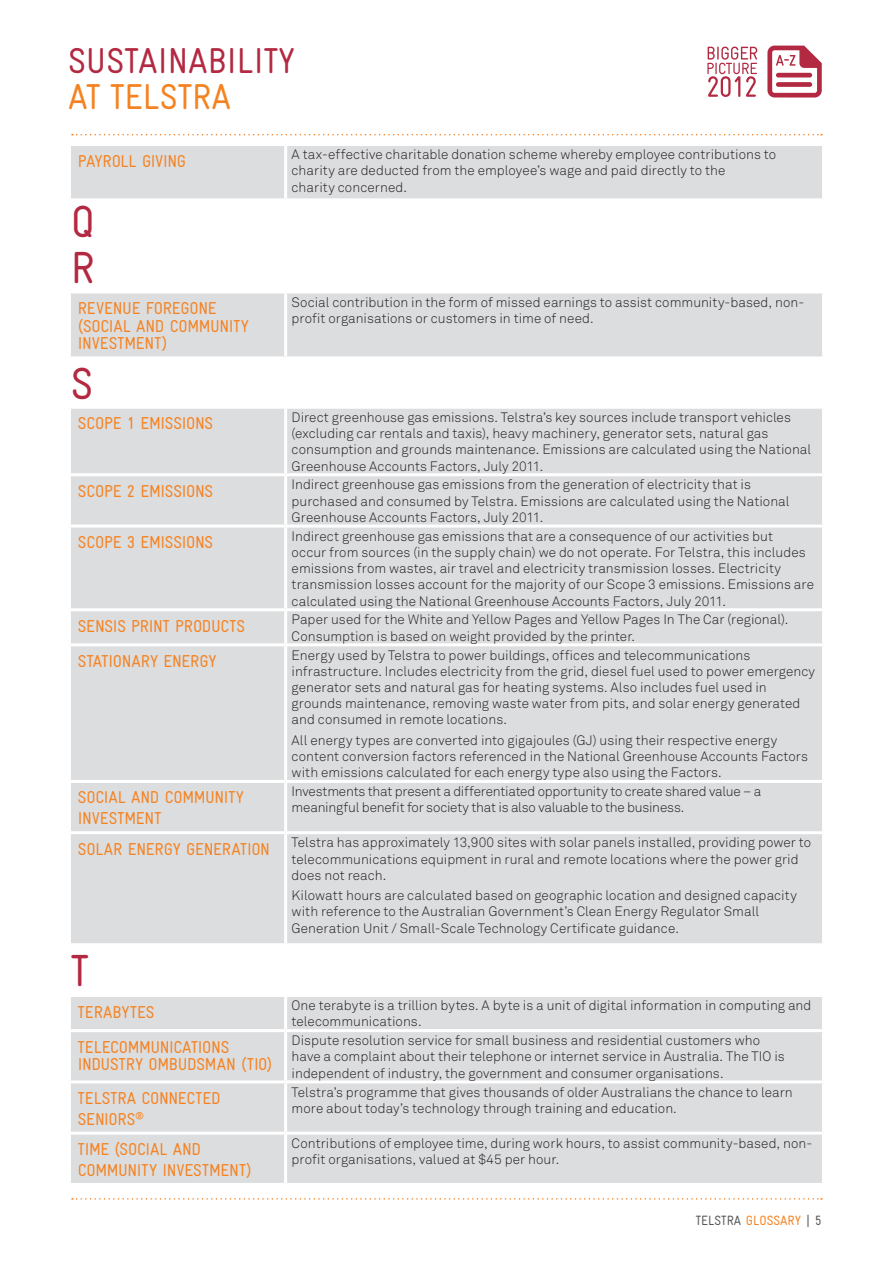
<style>
.page{position:relative;width:893px;height:1263px;background:#fff}
.page>*{position:absolute;margin:0;border:0;box-sizing:border-box;transform-origin:0 0}
.SubHead{font:condensed 45px "Gravur";color:#b32941}
.MAIN_HEAD_2{font:condensed 36px "Gravur";color:#b32941}
.MAIN_HEAD_2-2{font:condensed 36px "Gravur";color:#f58220}
.SubHead-2{font:condensed 17.25px/20.7px "Gravur";letter-spacing:-.015em;color:#f58220}
.Body{font:300 13.5px/16.2px "Akkurat";letter-spacing:.005em;color:#231f20}
.Body-2{font:300 13.5px/16.2px "Akkurat";letter-spacing:-.015em;color:#231f20}
.t1{font:condensed 13.5px "Gravur";color:#57585a}
.s1{color:#f58220}
</style>
<div class="page">
<svg style="left:707px;top:47px;width:50px;height:50px"></svg>
<svg style="left:767px;top:46px;width:55px;height:52px"></svg>
<hr style="left:776px;top:73px;width:36px;height:4px;background:#b32941;border-radius:2px">
<div style="left:776px;top:82px;width:36px;height:5px;background:#b32941;border-radius:2px"></div>
<svg style="left:72px;top:134px;width:750px;height:1px"></svg>
<svg style="left:72px;top:1198px;width:750px;height:1px"></svg>
<div style="left:71px;top:409px;width:751px;height:534px;background:#dcdddf"></div>
<hr style="left:284px;top:409px;width:3px;height:64px;background:#fff">
<hr style="left:68px;top:473px;width:218px;height:3px;background:#fff">
<hr style="left:286px;top:473px;width:539px;height:3px;background:#fff">
<hr style="left:284px;top:476px;width:3px;height:48px;background:#fff">
<hr style="left:68px;top:524px;width:218px;height:3px;background:#fff">
<hr style="left:286px;top:524px;width:539px;height:3px;background:#fff">
<hr style="left:284px;top:527px;width:3px;height:81px;background:#fff">
<hr style="left:68px;top:608px;width:218px;height:3px;background:#fff">
<hr style="left:286px;top:608px;width:539px;height:3px;background:#fff">
<hr style="left:284px;top:611px;width:3px;height:32px;background:#fff">
<hr style="left:68px;top:643px;width:218px;height:3px;background:#fff">
<hr style="left:286px;top:643px;width:539px;height:3px;background:#fff">
<hr style="left:284px;top:646px;width:3px;height:134px;background:#fff">
<hr style="left:68px;top:780px;width:218px;height:3px;background:#fff">
<hr style="left:286px;top:780px;width:539px;height:3px;background:#fff">
<hr style="left:284px;top:783px;width:3px;height:48px;background:#fff">
<hr style="left:68px;top:831px;width:218px;height:3px;background:#fff">
<hr style="left:286px;top:831px;width:539px;height:3px;background:#fff">
<hr style="left:284px;top:834px;width:3px;height:109px;background:#fff">
<div style="left:71px;top:997px;width:751px;height:186px;background:#dcdddf"></div>
<hr style="left:284px;top:997px;width:3px;height:32px;background:#fff">
<hr style="left:68px;top:1029px;width:218px;height:3px;background:#fff">
<hr style="left:286px;top:1029px;width:539px;height:3px;background:#fff">
<hr style="left:284px;top:1032px;width:3px;height:48px;background:#fff">
<hr style="left:68px;top:1080px;width:218px;height:3px;background:#fff">
<hr style="left:286px;top:1080px;width:539px;height:3px;background:#fff">
<hr style="left:284px;top:1083px;width:3px;height:49px;background:#fff">
<hr style="left:68px;top:1132px;width:218px;height:3px;background:#fff">
<hr style="left:286px;top:1132px;width:539px;height:3px;background:#fff">
<hr style="left:284px;top:1135px;width:3px;height:48px;background:#fff">
<div style="left:71px;top:146px;width:751px;height:210px;background:#dcdddf"></div>
<svg style="left:71px;top:201px;width:751px;height:89px"></svg>
<hr style="left:284px;top:146px;width:3px;height:52px;background:#fff">
<hr style="left:68px;top:198px;width:218px;height:3px;background:#fff">
<hr style="left:286px;top:198px;width:539px;height:3px;background:#fff">
<hr style="left:284px;top:201px;width:3px;height:44px;background:#fff">
<hr style="left:68px;top:245px;width:218px;height:3px;background:#fff">
<hr style="left:286px;top:245px;width:539px;height:3px;background:#fff">
<hr style="left:284px;top:248px;width:3px;height:42px;background:#fff">
<hr style="left:68px;top:290px;width:218px;height:3px;background:#fff">
<hr style="left:286px;top:290px;width:539px;height:3px;background:#fff">
<hr style="left:284px;top:293px;width:3px;height:63px;background:#fff">
<p class="MAIN_HEAD_2" style="left:68px;top:41px;width:229px">SUSTAINABILITY</p>
<p class="MAIN_HEAD_2-2" style="left:68px;top:77px;width:165px">AT TELSTRA</p>
<p class="SubHead-2" style="left:78px;top:150px;width:110px">PAYROLL GIVING</p>
<p class="Body" style="left:292px;top:147px;width:486px">A tax-effective charitable donation scheme whereby employee contributions to charity are deducted from the employee’s wage and paid directly to the<br>charity concerned.</p>
<p class="SubHead" style="left:71px;top:197px;width:26px">Q</p>
<p class="SubHead" style="left:71px;top:243px;width:26px">R</p>
<p class="SubHead-2" style="left:78px;top:299px;width:173px;line-height:17.7px">REVENUE FOREGONE (SOCIAL AND COMMUNITY<br>INVESTMENT)</p>
<p class="Body" style="left:292px;top:294px;width:514px">Social contribution in the form of missed earnings to assist community-based, non&shy;profit organisations or customers in time of need.</p>
<p class="SubHead" style="left:71px;top:358px;width:24px">S</p>
<p class="SubHead-2" style="left:78px;top:413px;width:137px">SCOPE 1 EMISSIONS</p>
<p class="Body" style="left:292px;top:409px;width:521px">Direct greenhouse gas emissions. Telstra’s key sources include transport vehicles (excluding car rentals and taxis), heavy machinery, generator sets, natural gas consumption and grounds maintenance. Emissions are calculated using the National Greenhouse Accounts Factors, July 2011.</p>
<p class="SubHead-2" style="left:78px;top:481px;width:137px">SCOPE 2 EMISSIONS</p>
<p class="Body" style="left:292px;top:477px;width:499px">Indirect greenhouse gas emissions from the generation of electricity that is purchased and consumed by Telstra. Emissions are calculated using the National<br>Greenhouse Accounts Factors, July 2011.</p>
<p class="SubHead-2" style="left:78px;top:532px;width:137px">SCOPE 3 EMISSIONS</p>
<p class="Body" style="left:292px;top:528px;width:524px">Indirect greenhouse gas emissions that are a consequence of our activities but<br>occur from sources (in the supply chain) we do not operate. For Telstra, this includes emissions from wastes, air travel and electricity transmission losses. Electricity transmission losses account for the majority of our Scope 3 emissions. Emissions are calculated using the National Greenhouse Accounts Factors, July 2011.</p>
<p class="SubHead-2" style="left:78px;top:615px;width:169px">SENSIS PRINT PRODUCTS</p>
<p class="Body" style="left:292px;top:612px;width:498px">Paper used for the White and Yellow Pages and Yellow Pages In The Car (regional).<br>Consumption is based on weight provided by the printer.</p>
<p class="SubHead-2" style="left:78px;top:651px;width:140px">STATIONARY ENERGY</p>
<p class="Body" style="left:292px;top:647px;width:525px">Energy used by Telstra to power buildings, offices and telecommunications infrastructure. Includes electricity from the grid, diesel fuel used to power emergency generator sets and natural gas for heating systems. Also includes fuel used in grounds maintenance, removing waste water from pits, and solar energy generated and consumed in remote locations.</p>
<p class="Body" style="left:292px;top:732px;width:518px">All energy types are converted into gigajoules (GJ) using their respective energy content conversion factors referenced in the National Greenhouse Accounts Factors with emissions calculated for each energy type also using the Factors.</p>
<p class="SubHead-2" style="left:78px;top:787px;width:168px">SOCIAL AND COMMUNITY<br>INVESTMENT</p>
<p class="Body-2" style="left:292px;top:783px;width:471px">Investments that present a differentiated opportunity to create shared value – a meaningful benefit for society that is also valuable to the business.</p>
<p class="SubHead-2" style="left:78px;top:838px;width:194px">SOLAR ENERGY GENERATION</p>
<p class="Body" style="left:292px;top:835px;width:521px">Telstra has approximately 13,900 sites with solar panels installed, providing power to telecommunications equipment in rural and remote locations where the power grid does not reach.</p>
<p class="Body" style="left:292px;top:888px;width:507px">Kilowatt hours are calculated based on geographic location and designed capacity with reference to the Australian Government’s Clean Energy Regulator Small<br>Generation Unit / Small-Scale Technology Certificate guidance.</p>
<p class="SubHead" style="left:71px;top:946px;width:20px">T</p>
<p class="SubHead-2" style="left:78px;top:1001px;width:78px">TERABYTES</p>
<p class="Body" style="left:292px;top:997px;width:521px">One terabyte is a trillion bytes. A byte is a unit of digital information in computing and telecommunications.</p>
<p class="SubHead-2" style="left:78px;top:1038px;width:196px;line-height:17.7px">TELECOMMUNICATIONS<br>INDUSTRY OMBUDSMAN (TIO)</p>
<p class="Body" style="left:292px;top:1033px;width:495px">Dispute resolution service for small business and residential customers who have a complaint about their telephone or internet service in Australia. The TIO is independent of industry, the government and consumer organisations.</p>
<p class="SubHead-2" style="left:78px;top:1088px;width:144px">TELSTRA CONNECTED<br>SENIORS<sup>®</sup></p>
<p class="Body" style="left:292px;top:1084px;width:503px">Telstra’s programme that gives thousands of older Australians the chance to learn more about today’s technology through training and education.</p>
<p class="SubHead-2" style="left:78px;top:1139px;width:175px">TIME (SOCIAL AND<br>COMMUNITY INVESTMENT)</p>
<p class="Body" style="left:292px;top:1135px;width:522px">Contributions of employee time, during work hours, to assist community-based, non&shy;profit organisations, valued at $45 per hour.</p>
<p class="t1" style="left:696px;top:1213px;width:127px">TELSTRA <span class="s1">GLOSSARY</span> | 5</p>
</div>
